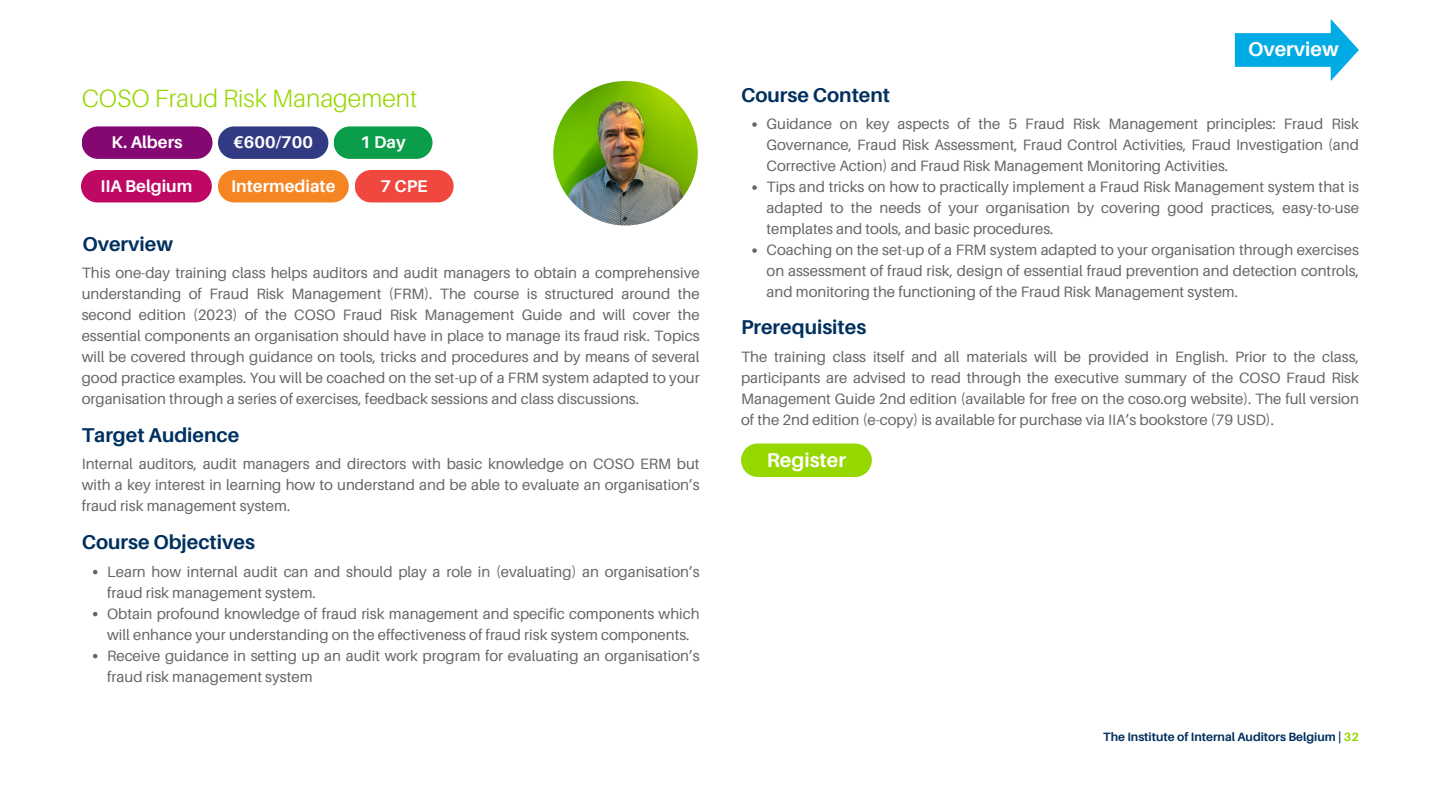
<style>
.page{position:relative;width:1440px;height:810px;background:#fff}
.page>*{position:absolute;margin:0;border:0;box-sizing:border-box;transform-origin:0 0}
.t1{font:300 25px "Aileron";color:#97d700}
.t2{font:700 20px "Aileron";color:#00305e}
.t3{font:700 20px "Aileron";color:#fff}
.t4{font:700 17px "Aileron";color:#fff}
.t5{font:15px/21px "Aileron";color:#65656a;text-align:justify}
.t6{font:700 12px "Aileron";color:#00305e}
.s1{color:#97d700}
</style>
<div class="page">
<div style="left:334px;top:126px;width:98px;height:33px;background:#0b9e4a;border-radius:16px"></div>
<div style="left:218px;top:126px;width:110px;height:33px;background:#323a84;border-radius:16px"></div>
<div style="left:82px;top:126px;width:130px;height:33px;background:#840772;border-radius:16px"></div>
<div style="left:81px;top:170px;width:131px;height:32px;background:#bf0864;border-radius:16px"></div>
<svg style="left:741px;top:443px;width:131px;height:34px;background:#9ed911"></svg>
<img style="left:553px;top:81px;width:145px;height:144px;border-radius:50%">
<svg style="left:1235px;top:19px;width:124px;height:62px"></svg>
<svg style="left:93px;top:570px;width:4px;height:4px"></svg>
<svg style="left:93px;top:612px;width:4px;height:4px"></svg>
<svg style="left:93px;top:654px;width:4px;height:4px"></svg>
<svg style="left:752px;top:122px;width:5px;height:5px"></svg>
<svg style="left:752px;top:185px;width:5px;height:5px"></svg>
<svg style="left:752px;top:248px;width:5px;height:5px"></svg>
<div style="left:218px;top:170px;width:131px;height:32px;background:#f58423;border-radius:16px"></div>
<div style="left:355px;top:170px;width:99px;height:32px;background:#f0483e;border-radius:16px"></div>
<h1 class="t1" style="left:82px;top:83px;width:337px">COSO Fraud Risk Management</h1>
<p class="t4" style="left:112px;top:132px;width:72px">K. Albers</p>
<p class="t4" style="left:233px;top:132px;width:81px">€600/700</p>
<p class="t4" style="left:360px;top:132px;width:47px">1 Day</p>
<p class="t4" style="left:100px;top:175px;width:93px">IIA Belgium</p>
<p class="t4" style="left:231px;top:175px;width:106px">Intermediate</p>
<p class="t4" style="left:381px;top:175px;width:49px">7 CPE</p>
<h2 class="t2" style="left:82px;top:231px;width:92px">Overview</h2>
<p class="t5" style="left:82px;top:262px;width:619px">This one-day training class helps auditors and audit managers to obtain a comprehensive understanding of Fraud Risk Management (FRM). The course is structured around the second edition (2023) of the COSO Fraud Risk Management Guide and will cover the essential components an organisation should have in place to manage its fraud risk. Topics will be covered through guidance on tools, tricks and procedures and by means of several good practice examples. You will be coached on the set-up of a FRM system adapted to your organisation through a series of exercises, feedback sessions and class discussions.</p>
<h2 class="t2" style="left:82px;top:423px;width:159px">Target Audience</h2>
<p class="t5" style="left:82px;top:453px;width:619px">Internal auditors, audit managers and directors with basic knowledge on COSO ERM but with a key interest in learning how to understand and be able to evaluate an organisation’s fraud risk management system.</p>
<h2 class="t2" style="left:82px;top:530px;width:175px">Course Objectives</h2>
<p class="t5" style="left:107px;top:561px;width:594px;text-align:left">Learn how internal audit can and should play a role in (evaluating) an organisation’s fraud risk management system.<br>Obtain profound knowledge of fraud risk management and specific components which will enhance your understanding on the effectiveness of fraud risk system components.<br>Receive guidance in setting up an audit work program for evaluating an organisation’s fraud risk management system</p>
<h2 class="t3" style="left:1248px;top:37px;width:92px">Overview</h2>
<h2 class="t2" style="left:741px;top:82px;width:151px">Course Content</h2>
<p class="t5" style="left:767px;top:113px;width:594px;text-align:left">Guidance on key aspects of the 5 Fraud Risk Management principles: Fraud Risk Governance, Fraud Risk Assessment, Fraud Control Activities, Fraud Investigation (and Corrective Action) and Fraud Risk Management Monitoring Activities.<br>Tips and tricks on how to practically implement a Fraud Risk Management system that is adapted to the needs of your organisation by covering good practices, easy-to-use templates and tools, and basic procedures.<br>Coaching on the set-up of a FRM system adapted to your organisation through exercises on assessment of fraud risk, design of essential fraud prevention and detection controls, and monitoring the functioning of the Fraud Risk Management system.</p>
<h2 class="t2" style="left:741px;top:315px;width:127px">Prerequisites</h2>
<p class="t5" style="left:741px;top:345px;width:619px">The training class itself and all materials will be provided in English. Prior to the class, participants are advised to read through the executive summary of the COSO Fraud Risk Management Guide 2nd edition (available for free on the coso.org website). The full version of the 2nd edition (e-copy) is available for purchase via IIA’s bookstore (79 USD).</p>
<h2 class="t3" style="left:767px;top:447px;width:81px">Register</h2>
<p class="t6" style="left:1103px;top:729px;width:257px">The Institute of Internal Auditors Belgium | <span class="s1">32</span></p>
</div>
